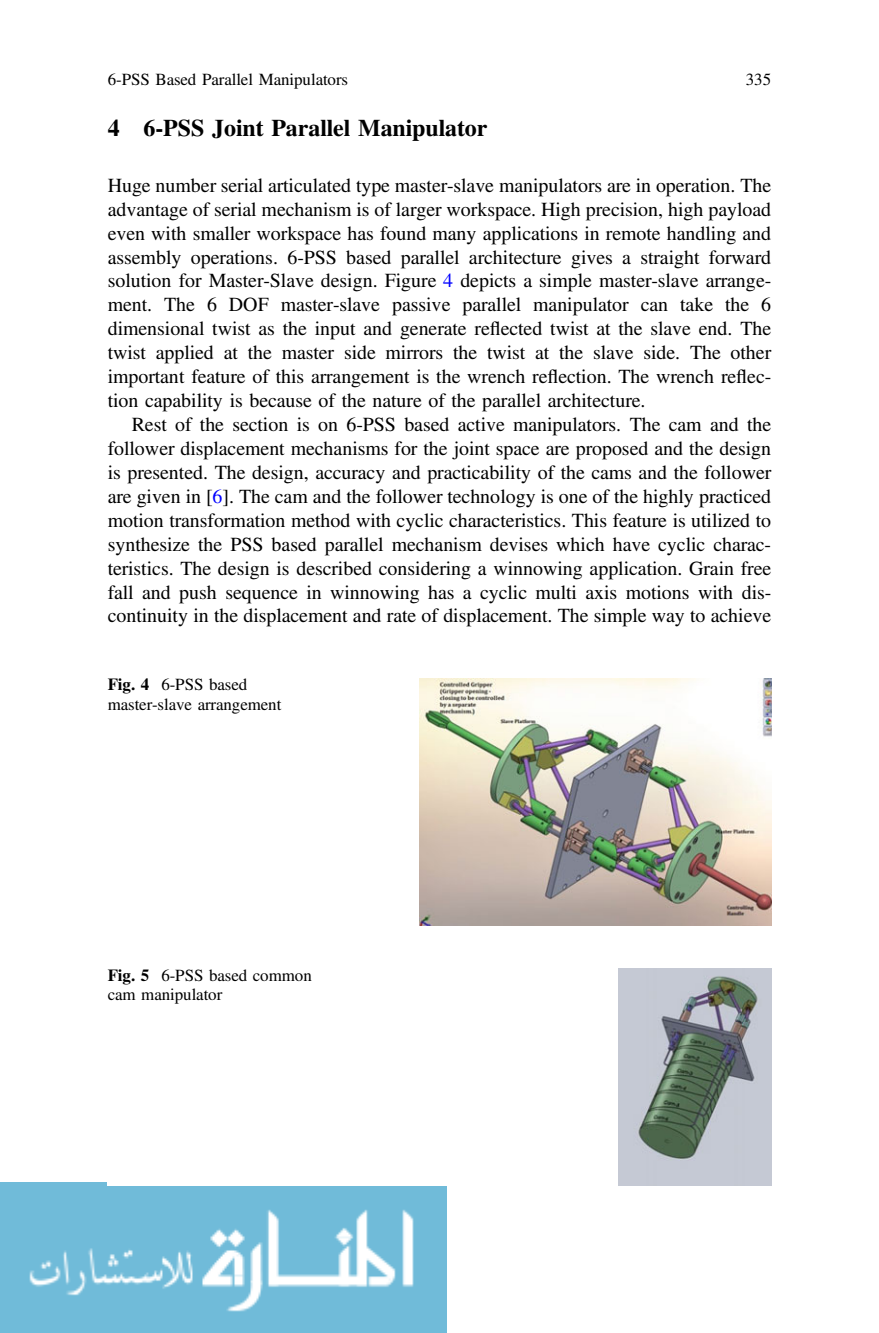
<style>
.page{position:relative;width:879px;height:1333px;background:#fff}
.page>*{position:absolute;margin:0;border:0;box-sizing:border-box;transform-origin:0 0}
.t1{font:24px "STIX Bold 2";color:#000}
.t2{font:20px/24px "STIX";color:#000;text-align:justify}
.t3{font:17px/20px "STIX";color:#000}
.s1{color:#00f}
.s2{font-family:"Times"}
.s3{font-family:"STIX Bold 2"}
</style>
<div class="page">
<img style="left:0;top:1182px;width:446px;height:150px">
<img style="left:420px;top:678px;width:351px;height:247px">
<div style="left:108px;top:968px;width:663px;height:217px;background:#fff"></div>
<img style="left:618px;top:968px;width:153px;height:217px">
<p class="t3" style="left:108px;top:71px;width:242px">6-PSS Based Parallel Manipulators</p>
<p class="t3" style="left:746px;top:71px;width:27px">335</p>
<p class="t1" style="left:108px;top:114px;width:381px">4 6-PSS Joint Parallel Manipulator</p>
<p class="t2" style="left:108px;top:175px;width:665px">Huge number serial articulated type master-slave manipulators are in operation. The advantage of serial mechanism is of larger workspace. High precision, high payload even with smaller workspace has found many applications in remote handling and assembly operations. 6-PSS based parallel architecture gives a straight forward solution for Master-Slave design. Figure <span class="s1">4</span> depicts a simple master-slave arrange&shy;ment. The 6 DOF master-slave passive parallel manipulator can take the 6 dimensional twist as the input and generate re<span class="s2">fl</span>ected twist at the slave end. The twist applied at the master side mirrors the twist at the slave side. The other important feature of this arrangement is the wrench re<span class="s2">fl</span>ection. The wrench re<span class="s2">fl</span>ec&shy;tion capability is because of the nature of the parallel architecture.</p>
<p class="t2" style="left:108px;top:414px;width:665px;text-indent:24px">Rest of the section is on 6-PSS based active manipulators. The cam and the follower displacement mechanisms for the joint space are proposed and the design is presented. The design, accuracy and practicability of the cams and the follower are given in [<span class="s1">6</span>]. The cam and the follower technology is one of the highly practiced motion transformation method with cyclic characteristics. This feature is utilized to synthesize the PSS based parallel mechanism devises which have cyclic charac&shy;teristics. The design is described considering a winnowing application. Grain free fall and push sequence in winnowing has a cyclic multi axis motions with dis&shy;continuity in the displacement and rate of displacement. The simple way to achieve</p>
<p class="t3" style="left:108px;top:676px;width:175px"><span class="s3">Fig. 4</span> 6-PSS based master-slave arrangement</p>
<p class="t3" style="left:108px;top:966px;width:206px"><span class="s3">Fig. 5</span> 6-PSS based common cam manipulator</p>
</div>
